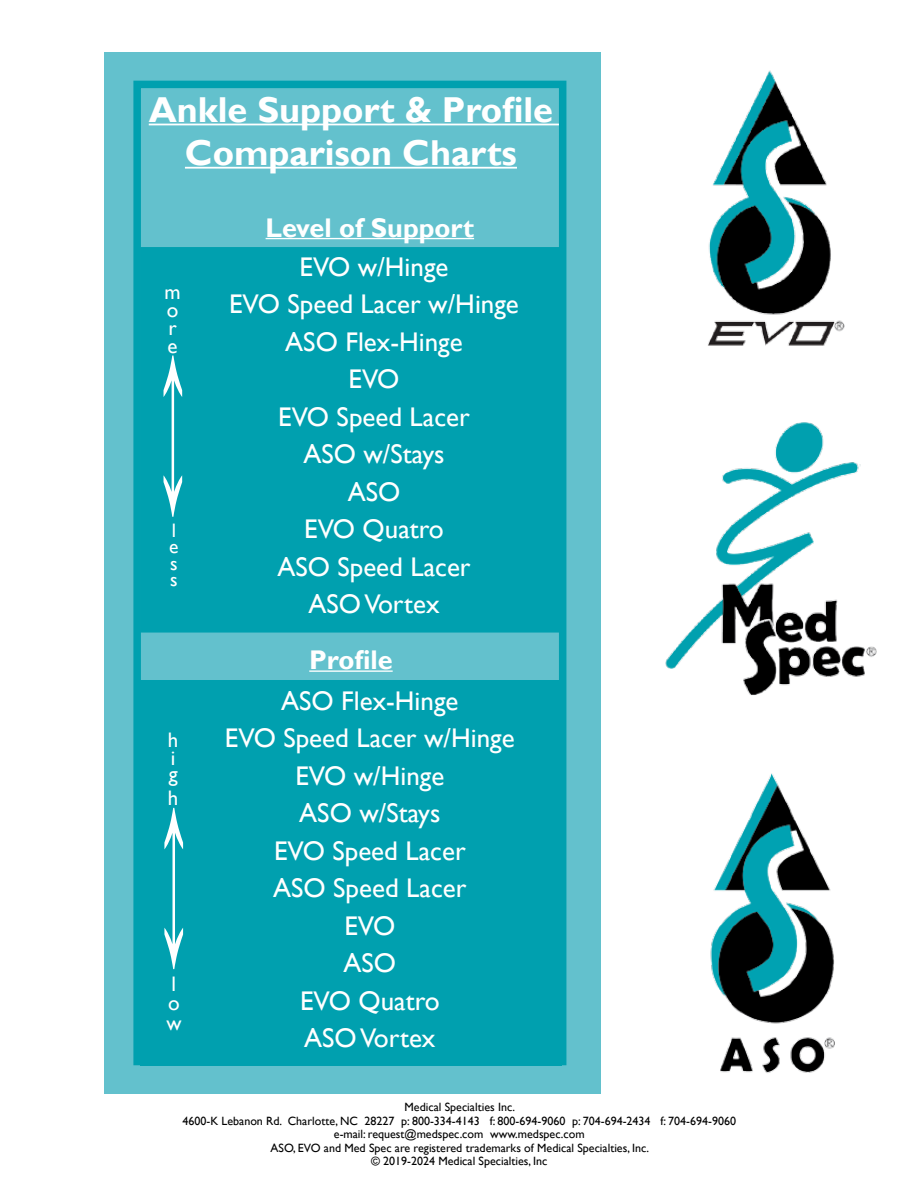
<style>
.page{position:relative;width:918px;height:1188px;background:#fff}
.page>*{position:absolute;margin:0;border:0;box-sizing:border-box;transform-origin:0 0}
.t1{font:700 36px/43.2px "Gill Sans";color:#fff;text-align:center}
.t2{font:27px/37.5px "Gill Sans";color:#fff;text-align:center}
.t3{font:700 27px "Gill Sans";color:#fff}
.t4{font:21px/18px "Gill Sans";color:#fff}
.t5{font:19.5px/16.5px "Gill Sans";color:#fff}
.t6{font:12px/13.5px "Gill Sans";color:#000;text-align:center}
</style>
<div class="page">
<div style="left:104px;top:52px;width:497px;height:1042px;background:#63c1cd"></div>
<hr style="left:149px;top:124px;width:413px;height:1px;background:#fff">
<hr style="left:185px;top:167px;width:332px;height:2px;background:#fff">
<div style="left:133px;top:81px;width:433px;height:984px;border:8px solid #00a0af"></div>
<div style="left:140px;top:247px;width:422px;height:386px;background:#00a0af"></div>
<hr style="left:266px;top:238px;width:208px;height:1px;background:#fff">
<div style="left:140px;top:680px;width:422px;height:385px;background:#00a0af"></div>
<hr style="left:309px;top:670px;width:84px;height:2px;background:#fff">
<svg style="left:164px;top:355px;width:18px;height:162px"></svg>
<svg style="left:164px;top:808px;width:19px;height:161px"></svg>
<img style="left:708px;top:70px;width:137px;height:276px">
<img style="left:710px;top:773px;width:125px;height:300px">
<img style="left:665px;top:422px;width:212px;height:273px">
<h1 class="t1" style="left:149px;top:89px;width:406px">Ankle Support &amp; Profile<br>Comparison Charts</h1>
<h3 class="t4" style="left:164px;top:283px;width:18px">m o r e</h3>
<h3 class="t5" style="left:169px;top:523px;width:11px">l e s s</h3>
<h3 class="t4" style="left:168px;top:731px;width:12px;line-height:17.2px">h i g</h3>
<h3 class="t4" style="left:168px;top:790px;width:12px">h</h3>
<h3 class="t4" style="left:166px;top:974px;width:17px;line-height:19.5px">l o w</h3>
<h2 class="t3" style="left:266px;top:211px;width:210px">Level of Support</h2>
<h2 class="t2" style="left:229px;top:248px;width:291px">EVO w/Hinge<br>EVO Speed Lacer w/Hinge<br>ASO Flex-Hinge<br>EVO<br>EVO Speed Lacer<br>ASO w/Stays<br>ASO<br>EVO Quatro<br>ASO Speed Lacer<br>ASO Vortex</h2>
<h2 class="t3" style="left:309px;top:644px;width:85px">Profile</h2>
<h2 class="t2" style="left:225px;top:682px;width:291px">ASO Flex-Hinge<br>EVO Speed Lacer w/Hinge<br>EVO w/Hinge<br>ASO w/Stays<br>EVO Speed Lacer<br>ASO Speed Lacer<br>EVO<br>ASO<br>EVO Quatro<br>ASO Vortex</h2>
<p class="t6" style="left:182px;top:1101px;width:555px">Medical Specialties Inc.<br>4600-K Lebanon Rd. Charlotte, NC 28227 p: 800-334-4143 f: 800-694-9060 p: 704-694-2434 f: 704-694-9060 e-mail: request@medspec.com www.medspec.com<br>ASO, EVO and Med Spec are registered trademarks of Medical Specialties, Inc.<br>© 2019-2024 Medical Specialties, Inc</p>
</div>
